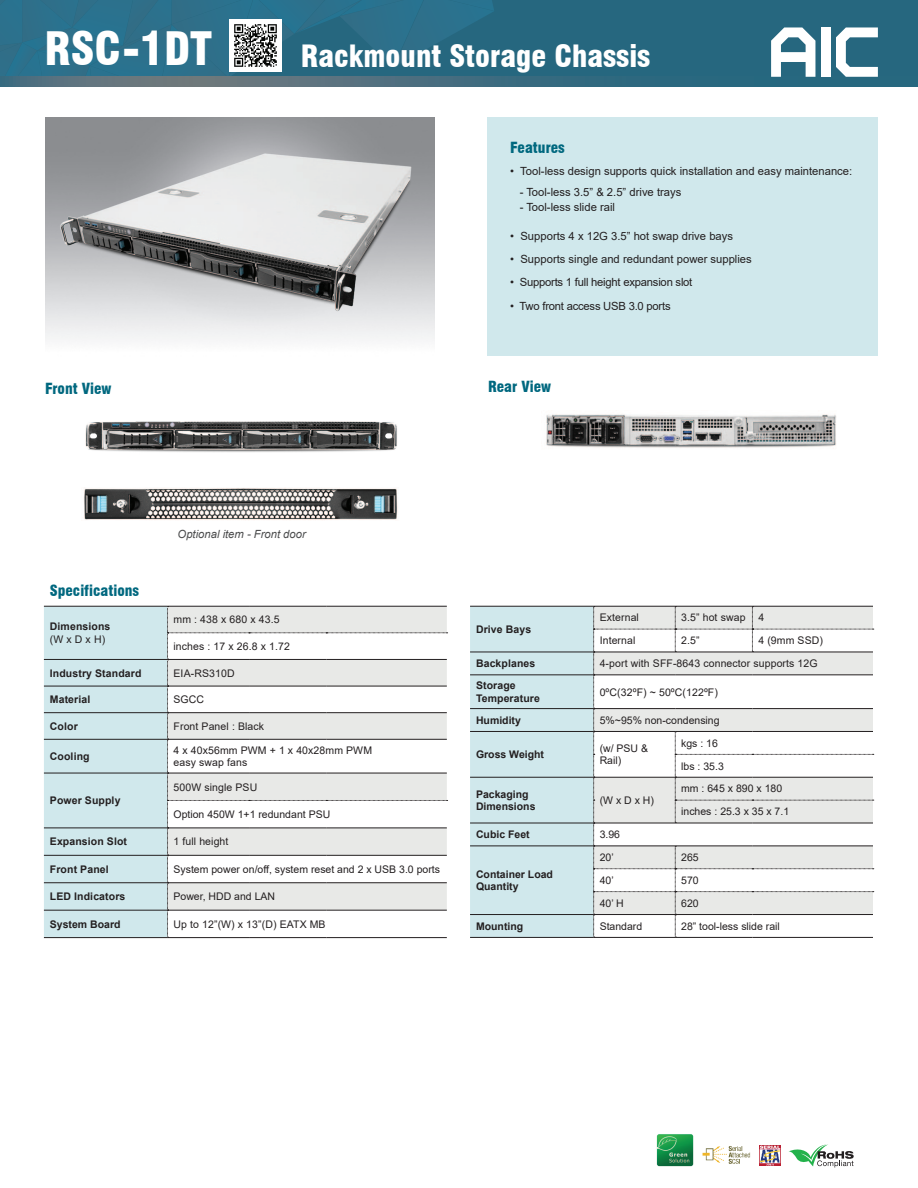
<style>
.page{position:relative;width:918px;height:1188px;background:#fff}
.page>*{position:absolute;margin:0;border:0;box-sizing:border-box;transform-origin:0 0}
.t1{font:900 condensed 45px "Swiss 721 BT";color:#fff}
.t2{font:900 condensed 30px "Swiss 721 BT";color:#fff}
.t3{font:900 condensed 15px "Swiss 721 BT";color:#00687f}
.t4{font:11.25px "Arial";color:#231f20}
.t5{font:11.25px "Arial";letter-spacing:-.02em;color:#231f20}
.t6{font:italic 11.25px "Arial";color:#4b4c4d}
.t7{font:10.5px/12.6px "Arial";letter-spacing:.01em;color:#231f20}
.t8{font:700 10.5px/12.6px "Arial";letter-spacing:.01em;color:#231f20}
</style>
<div class="page">
<svg style="left:0;top:85px;width:918px;height:1px"></svg>
<div style="left:488px;top:118px;width:390px;height:238px;background:#d0e8ec"></div>
<div style="left:0;top:0;width:918px;height:85px;background:#26677f"></div>
<svg style="left:0;top:0;width:497px;height:77px"></svg>
<svg style="left:0;top:77px;width:596px;height:8px;background:#54717e"></svg>
<img style="left:53px;top:147px;width:371px;height:172px">
<svg style="left:44px;top:606px;width:404px;height:331px"></svg>
<hr style="left:168px;top:910px;width:81px;height:1px;background:#231f20">
<hr style="left:249px;top:910px;width:77px;height:1px;background:#231f20">
<hr style="left:326px;top:910px;width:121px;height:1px;background:#231f20">
<hr style="left:44px;top:937px;width:124px;height:1px;background:#231f20">
<hr style="left:168px;top:937px;width:81px;height:1px;background:#231f20">
<hr style="left:249px;top:937px;width:77px;height:1px;background:#231f20">
<hr style="left:326px;top:937px;width:121px;height:1px;background:#231f20">
<svg style="left:470px;top:606px;width:404px;height:332px"></svg>
<hr style="left:675px;top:914px;width:77px;height:1px;background:#231f20">
<hr style="left:752px;top:914px;width:121px;height:1px;background:#231f20">
<hr style="left:675px;top:937px;width:77px;height:1px;background:#231f20">
<hr style="left:752px;top:937px;width:121px;height:1px;background:#231f20">
<img style="left:546px;top:414px;width:290px;height:34px">
<img style="left:84px;top:487px;width:314px;height:33px">
<img style="left:85px;top:421px;width:312px;height:31px">
<img style="left:656px;top:1134px;width:38px;height:32px">
<img style="left:760px;top:1145px;width:21px;height:20px">
<img style="left:703px;top:1146px;width:48px;height:18px">
<svg style="left:789px;top:1144px;width:65px;height:24px"></svg>
<img style="left:229px;top:19px;width:53px;height:53px">
<div style="left:821px;top:27px;width:10px;height:50px;background:#fff"></div>
<svg style="left:771px;top:27px;width:44px;height:50px"></svg>
<svg style="left:836px;top:27px;width:42px;height:50px"></svg>
<h1 class="t1" style="left:45px;top:22px;width:169px">RSC-1DT</h1>
<h2 class="t2" style="left:301px;top:38px;width:351px">Rackmount Storage Chassis</h2>
<h3 class="t3" style="left:510px;top:138px;width:56px">Features</h3>
<p class="t4" style="left:510px;top:163px;width:344px">• Tool-less design supports quick installation and easy maintenance:</p>
<p class="t4" style="left:520px;top:184px;width:163px">- Tool-less 3.5” &amp; 2.5” drive trays</p>
<p class="t4" style="left:520px;top:199px;width:97px">- Tool-less slide rail</p>
<p class="t4" style="left:510px;top:228px;width:224px">• Supports 4 x 12G 3.5” hot swap drive bays</p>
<p class="t4" style="left:510px;top:251px;width:243px">• Supports single and redundant power supplies</p>
<p class="t5" style="left:510px;top:275px;width:184px">• Supports 1 full height expansion slot</p>
<p class="t5" style="left:510px;top:298px;width:162px">• Two front access USB 3.0 ports</p>
<h3 class="t3" style="left:45px;top:380px;width:68px">Front View</h3>
<h3 class="t3" style="left:488px;top:377px;width:65px">Rear View</h3>
<h3 class="t3" style="left:50px;top:582px;width:91px">Specifications</h3>
<p class="t8" style="left:50px;top:620px;width:62px">Dimensions</p>
<p class="t7" style="left:50px;top:633px;width:57px">(W x D x H)</p>
<p class="t6" style="left:178px;top:527px;width:130px">Optional item - Front door</p>
<p class="t7" style="left:174px;top:613px;width:107px">mm : 438 x 680 x 43.5</p>
<p class="t7" style="left:174px;top:640px;width:118px">inches : 17 x 26.8 x 1.72</p>
<p class="t8" style="left:50px;top:667px;width:93px">Industry Standard</p>
<p class="t7" style="left:174px;top:667px;width:63px">EIA-RS310D</p>
<p class="t8" style="left:50px;top:693px;width:42px">Material</p>
<p class="t7" style="left:174px;top:693px;width:32px">SGCC</p>
<p class="t8" style="left:50px;top:720px;width:29px">Color</p>
<p class="t7" style="left:174px;top:720px;width:92px">Front Panel : Black</p>
<p class="t8" style="left:50px;top:750px;width:41px">Cooling</p>
<p class="t7" style="left:174px;top:744px;width:200px">4 x 40x56mm PWM + 1 x 40x28mm PWM easy swap fans</p>
<p class="t8" style="left:50px;top:794px;width:72px">Power Supply</p>
<p class="t7" style="left:174px;top:781px;width:85px">500W single PSU</p>
<p class="t7" style="left:174px;top:808px;width:158px">Option 450W 1+1 redundant PSU</p>
<p class="t8" style="left:50px;top:836px;width:79px">Expansion Slot</p>
<p class="t7" style="left:174px;top:835px;width:56px">1 full height</p>
<p class="t8" style="left:50px;top:863px;width:60px">Front Panel</p>
<p class="t7" style="left:174px;top:863px;width:268px">System power on/off, system reset and 2 x USB 3.0 ports</p>
<p class="t8" style="left:50px;top:890px;width:77px">LED Indicators</p>
<p class="t7" style="left:174px;top:890px;width:103px">Power, HDD and LAN</p>
<p class="t8" style="left:50px;top:918px;width:72px">System Board</p>
<p class="t7" style="left:174px;top:918px;width:154px">Up to 12”(W) x 13”(D) EATX MB</p>
<p class="t8" style="left:476px;top:623px;width:57px">Drive Bays</p>
<p class="t7" style="left:600px;top:611px;width:41px">External</p>
<p class="t7" style="left:681px;top:611px;width:85px">3.5” hot swap 4</p>
<p class="t7" style="left:600px;top:634px;width:37px">Internal</p>
<p class="t7" style="left:681px;top:634px;width:20px">2.5”</p>
<p class="t7" style="left:758px;top:634px;width:66px">4 (9mm SSD)</p>
<p class="t8" style="left:476px;top:657px;width:61px">Backplanes</p>
<p class="t7" style="left:600px;top:657px;width:220px">4-port with SFF-8643 connector supports 12G</p>
<p class="t8" style="left:476px;top:679px;width:65px">Storage<br>Temperature</p>
<p class="t7" style="left:600px;top:685px;width:120px">0ºC(32ºF) ~ 50ºC(122ºF)</p>
<p class="t8" style="left:476px;top:714px;width:46px">Humidity</p>
<p class="t7" style="left:600px;top:714px;width:121px">5%~95% non-condensing</p>
<p class="t8" style="left:476px;top:748px;width:70px">Gross Weight</p>
<p class="t7" style="left:600px;top:742px;width:50px">(w/ PSU &amp;<br>Rail)</p>
<p class="t7" style="left:681px;top:732px;width:44px;line-height:23px">kgs : 16 lbs : 35.3</p>
<p class="t8" style="left:476px;top:788px;width:61px">Packaging<br>Dimensions</p>
<p class="t7" style="left:600px;top:794px;width:56px">(W x D x H)</p>
<p class="t7" style="left:681px;top:777px;width:109px;line-height:23px">mm : 645 x 890 x 180 inches : 25.3 x 35 x 7.1</p>
<p class="t8" style="left:476px;top:828px;width:55px">Cubic Feet</p>
<p class="t7" style="left:600px;top:828px;width:22px">3.96</p>
<p class="t8" style="left:476px;top:868px;width:79px">Container Load<br>Quantity</p>
<p class="t7" style="left:600px;top:851px;width:16px">20’</p>
<p class="t7" style="left:681px;top:851px;width:19px">265</p>
<p class="t7" style="left:600px;top:874px;width:16px">40’</p>
<p class="t7" style="left:681px;top:874px;width:19px">570</p>
<p class="t7" style="left:600px;top:897px;width:26px">40’ H</p>
<p class="t7" style="left:681px;top:897px;width:19px">620</p>
<p class="t8" style="left:476px;top:920px;width:49px">Mounting</p>
<p class="t7" style="left:600px;top:920px;width:44px">Standard</p>
<p class="t7" style="left:681px;top:920px;width:100px">28” tool-less slide rail</p>
</div>
